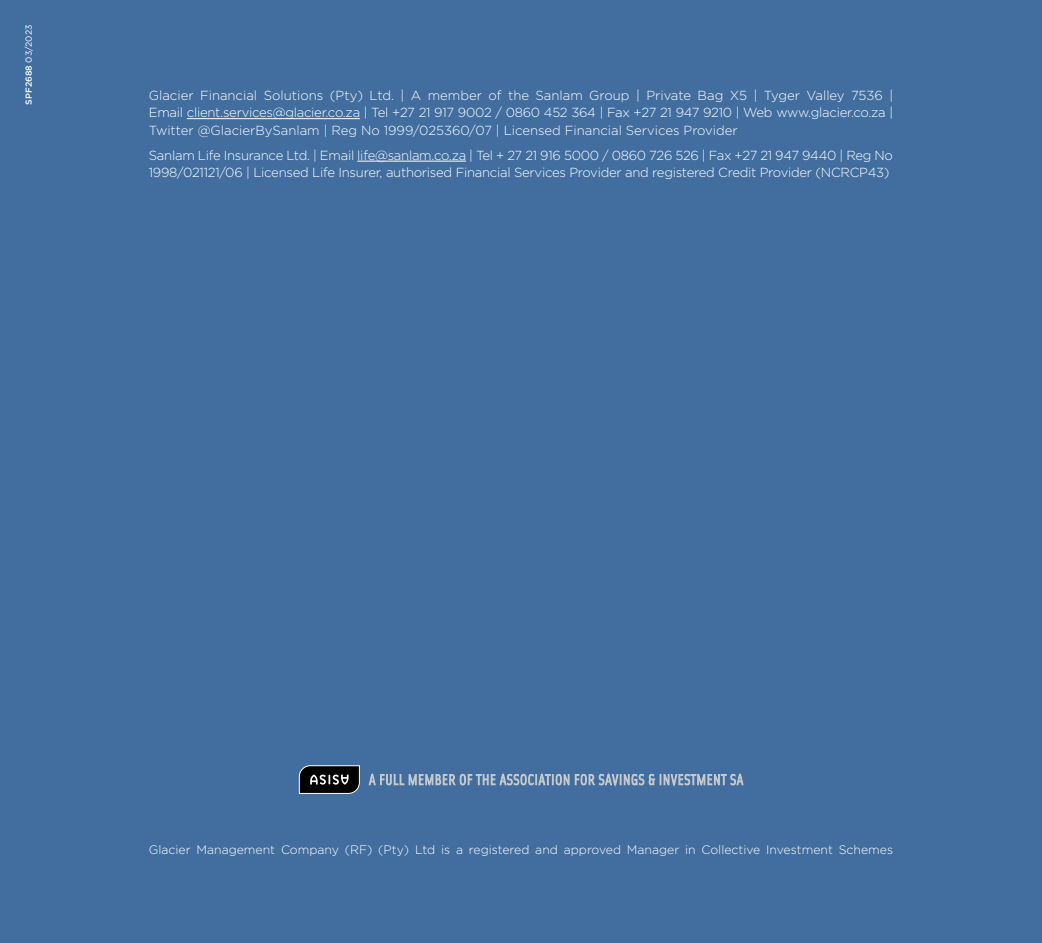
<style>
.page{position:relative;width:1042px;height:943px;background:#416e9f}
.page>*{position:absolute;margin:0;border:0;box-sizing:border-box;transform-origin:0 0}
.new_body{font:300 13.12px/17.5px "Gotham";letter-spacing:-.02em;color:#fff;text-align:justify}
.new_body-2{font:300 12.25px "Gotham";color:#fff}
.t1{font:500 8.75px "Gotham";color:#fff}
.s1{font-weight:400}
</style>
<div class="page">
<svg style="left:369px;top:774px;width:200px;height:11px"></svg>
<svg style="left:575px;top:774px;width:168px;height:11px"></svg>
<svg style="left:298px;top:765px;width:62px;height:29px;background:#323437"></svg>
<hr style="left:187px;top:118px;width:173px;height:1px;background:#fff">
<hr style="left:357px;top:161px;width:109px;height:1px;background:#fff">
<p class="t1" style="left:23px;top:104px;width:81px;rotate:-90deg">SPF2688 <span class="s1">03/2023</span></p>
<p class="new_body" style="left:149px;top:86px;width:746px">Glacier Financial Solutions (Pty) Ltd. | A member of the Sanlam Group | Private Bag X5 | Tyger Valley 7536 | Email client.services@glacier.co.za | Tel +27 21 917 9002 / 0860 452 364 | Fax +27 21 947 9210 | Web www.glacier.co.za | Twitter @GlacierBySanlam | Reg No 1999/025360/07 | Licensed Financial Services Provider</p>
<p class="new_body" style="left:149px;top:146px;width:745px">Sanlam Life Insurance Ltd. | Email life@sanlam.co.za | Tel + 27 21 916 5000 / 0860 726 526 | Fax +27 21 947 9440 | Reg No<br>1998/021121/06 | Licensed Life Insurer, authorised Financial Services Provider and registered Credit Provider (NCRCP43)</p>
<p class="new_body-2" style="left:149px;top:841px;width:746px">Glacier Management Company (RF) (Pty) Ltd is a registered and approved Manager in Collective Investment Schemes</p>
</div>
